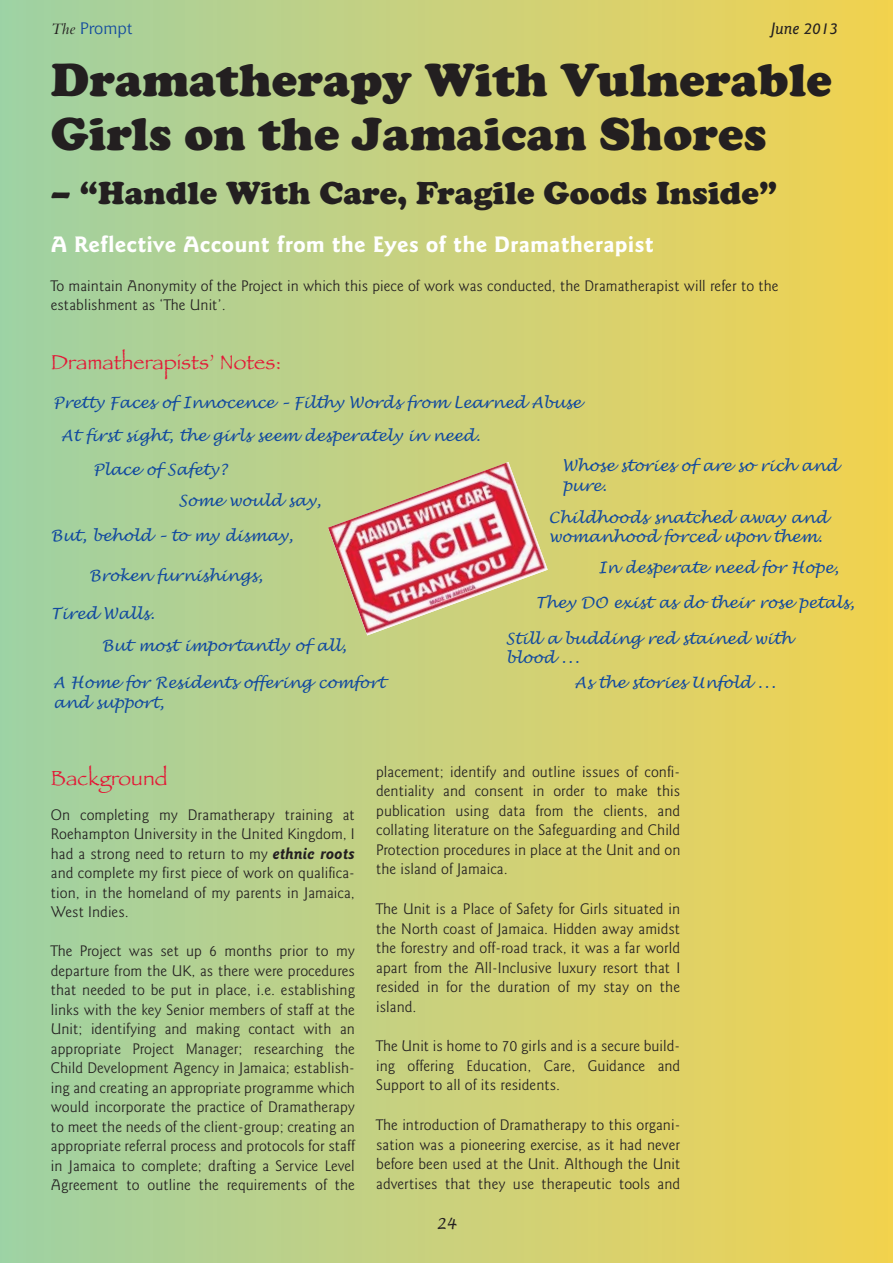
<style>
.page{position:relative;width:893px;height:1263px;background:#fff}
.page>*{position:absolute;margin:0;border:0;box-sizing:border-box;transform-origin:0 0}
.t1{font:900 48px/54px "Cooper";letter-spacing:.005em;color:#231f20}
.t2{font:900 33px "Cooper";letter-spacing:.005em;color:#231f20}
.t3{font:700 22.5px "Goudy Sans IT Cby BT";letter-spacing:.005em;color:#fff}
.t4{font:21px "Papyrus Plain";letter-spacing:.005em;color:#e31836}
.t5{font:16.5px "Chianti BT";letter-spacing:.005em;color:#11499f}
.t6{font:italic 500 16.5px "Goudy Sans IT Cby BT";letter-spacing:.005em;color:#231f20}
.t7{font:300 15.3px/19.5px "Goudy Sans IT Cby BT";letter-spacing:.005em;color:#231f20;text-align:justify}
.t8{font:italic 15.3px/19.5px "Lucida Handwriting";letter-spacing:.005em;color:#11499f}
.t9{font:italic 15px "Lucida Handwriting";color:#231f20}
.s1{font-family:"Bembo";font-style:italic;color:#231f20}
.s2{font-weight:700;font-style:italic;font-size:15.75px}
</style>
<div class="page">
<div style="left:0;top:0;width:892px;height:1263px;background:linear-gradient(to right,#9fd0a5,#f3d251)"></div>
<img style="left:328px;top:462px;width:220px;height:173px">
<p class="t5" style="left:51px;top:18px;width:83px"><span class="s1">The</span> Prompt</p>
<p class="t6" style="left:771px;top:18px;width:69px">June 2013</p>
<h1 class="t1" style="left:51px;top:53px;width:783px">Dramatherapy With Vulnerable<br>Girls on the Jamaican Shores</h1>
<h2 class="t2" style="left:51px;top:174px;width:728px">– “Handle With Care, Fragile Goods Inside”</h2>
<h3 class="t3" style="left:51px;top:230px;width:605px">A Reflective Account from the Eyes of the Dramatherapist</h3>
<p class="t7" style="left:51px;top:276px;width:729px">To maintain Anonymity of the Project in which this piece of work was conducted, the Dramatherapist will refer to the establishment as ‘The Unit’.</p>
<h3 class="t4" style="left:51px;top:349px;width:232px">Dramatherapists’ Notes:</h3>
<p class="t8" style="left:61px;top:387px;width:521px;line-height:32.8px;text-indent:-8px">Pretty Faces of Innocence – Filthy Words from Learned Abuse<br>At first sight, the girls seem desperately in need.</p>
<p class="t8" style="left:178px;top:455px;width:144px;line-height:31px;text-indent:-85px">Place of Safety?<br>Some would say,</p>
<p class="t8" style="left:51px;top:526px;width:244px">But, behold – to my dismay,</p>
<p class="t8" style="left:562px;top:457px;width:277px">Whose stories of are so rich and pure.</p>
<p class="t8" style="left:549px;top:508px;width:280px">Childhoods snatched away and womanhood forced upon them.</p>
<p class="t8" style="left:89px;top:566px;width:175px">Broken furnishings,</p>
<p class="t8" style="left:102px;top:598px;width:246px;line-height:31.8px;text-indent:-51px">Tired Walls.<br>But most importantly of all,</p>
<p class="t8" style="left:53px;top:674px;width:333px">A Home for Residents offering comfort and support,</p>
<p class="t8" style="left:598px;top:559px;width:242px">In desperate need for Hope,</p>
<p class="t8" style="left:536px;top:594px;width:320px">They DO exist as do their rose petals,</p>
<p class="t8" style="left:506px;top:629px;width:287px">Still a budding red stained with blood ...</p>
<p class="t8" style="left:574px;top:673px;width:203px">As the stories Unfold ...</p>
<h3 class="t4" style="left:51px;top:766px;width:118px">Background</h3>
<p class="t7" style="left:51px;top:805px;width:306px">On completing my Dramatherapy training at Roehampton University in the United Kingdom, I had a strong need to return to my <span class="s2">ethnic roots </span>and complete my first piece of work on qualifica&shy;tion, in the homeland of my parents in Jamaica, West Indies.</p>
<p class="t7" style="left:51px;top:941px;width:306px">The Project was set up 6 months prior to my departure from the UK, as there were procedures that needed to be put in place, i.e. establishing links with the key Senior members of staff at the Unit; identifying and making contact with an appropriate Project Manager; researching the Child Development Agency in Jamaica; establish&shy;ing and creating an appropriate programme which would incorporate the practice of Dramatherapy to meet the needs of the client-group; creating an appropriate referral process and protocols for staff in Jamaica to complete; drafting a Service Level Agreement to outline the requirements of the</p>
<p class="t7" style="left:376px;top:762px;width:306px">placement; identify and outline issues of confi&shy;dentiality and consent in order to make this publication using data from the clients, and collating literature on the Safeguarding and Child Protection procedures in place at the Unit and on the island of Jamaica.</p>
<p class="t7" style="left:376px;top:899px;width:306px">The Unit is a Place of Safety for Girls situated in the North coast of Jamaica. Hidden away amidst the forestry and off-road track, it was a far world apart from the All-Inclusive luxury resort that I resided in for the duration of my stay on the island.</p>
<p class="t7" style="left:376px;top:1037px;width:306px">The Unit is home to 70 girls and is a secure build&shy;ing offering Education, Care, Guidance and Support to all of its residents.</p>
<p class="t7" style="left:376px;top:1115px;width:306px">The introduction of Dramatherapy to this organi&shy;sation was a pioneering exercise, as it had never before been used at the Unit. Although the Unit advertises that they use therapeutic tools and</p>
<p class="t9" style="left:436px;top:1215px;width:22px">24</p>
</div>
